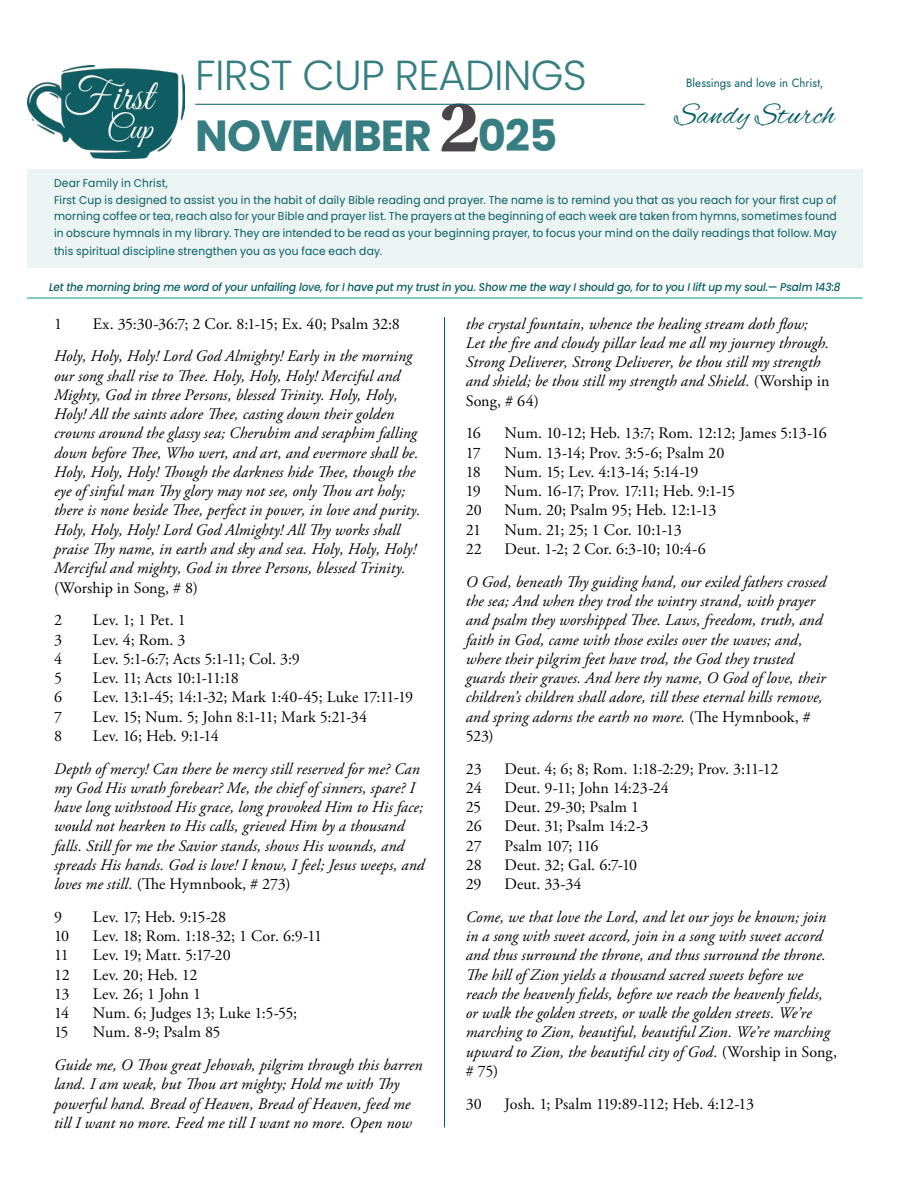
<style>
.page{position:relative;width:918px;height:1188px;background:#fff}
.page>*{position:absolute;margin:0;border:0;box-sizing:border-box;transform-origin:0 0}
.t1{font:700 43.5px "Poppins";letter-spacing:-.02em;color:#377e82}
.t2{font:300 42px "Poppins";letter-spacing:-.02em;color:#377e82}
.t3{font:31.5px "Alex Brush";letter-spacing:.025em;color:#055e63;scale:.95 1}
.t4{font:italic 16.05px/19.2px "Adobe Garamond Pro";letter-spacing:.005em;color:#000}
.t5{font:16.05px/32.7px "Adobe Garamond Pro";letter-spacing:-.005em;color:#000}
.t6{font:16.05px "Adobe Garamond Pro";letter-spacing:.015em;color:#000}
.t7{font:16.05px "Adobe Garamond Pro";letter-spacing:-.03em;color:#000}
.t8{font:16.05px "Adobe Garamond Pro";letter-spacing:-.025em;color:#000}
.t9{font:italic 12px "Renner";letter-spacing:.01em;color:#055e63;scale:.95 1}
.t10{font:11.25px/16.5px "Poppins";letter-spacing:.015em;color:#055e63;scale:.95 1}
.t11{font:italic 500 11.25px "Poppins";letter-spacing:-.01em;color:#055e63;scale:.93 1}
.s1{font-family:"Utopia Std";font-size:75px;color:#49454a}
.s2{font-style:normal}
</style>
<div class="page">
<div style="left:27px;top:170px;width:836px;height:98px;background:#ebf3f3"></div>
<hr style="left:444px;top:317px;width:1px;height:811px;background:#055e63">
<hr style="left:27px;top:298px;width:836px;height:1px;background:#009594">
<img style="left:27px;top:65px;width:158px;height:93px">
<hr style="left:195px;top:104px;width:450px;height:1px;background:#055e63">
<h2 class="t2" style="left:195px;top:51px;width:393px">FIRST CUP READINGS</h2>
<h1 class="t1" style="left:195px;top:111px;width:364px">NOVEMBER <span class="s1">2</span>025</h1>
<p class="t9" style="left:686px;top:75px;width:146px">Blessings and love in Christ,</p>
<h3 class="t3" style="left:675px;top:97px;width:170px">Sandy Sturch</h3>
<p class="t10" style="left:54px;top:175px;width:825px">Dear Family in Christ,<br>First Cup is designed to assist you in the habit of daily Bible reading and prayer. The name is to remind you that as you reach for your first cup of morning coffee or tea, reach also for your Bible and prayer list. The prayers at the beginning of each week are taken from hymns, sometimes found in obscure hymnals in my library. They are intended to be read as your beginning prayer, to focus your mind on the daily readings that follow. May</p>
<p class="t10" style="left:54px;top:242px;width:347px">this spiritual discipline strengthen you as you face each day.</p>
<p class="t11" style="left:49px;top:280px;width:853px">Let the morning bring me word of your unfailing love, for I have put my trust in you. Show me the way I should go, for to you I lift up my soul.— Psalm 143:8</p>
<p class="t5" style="left:54px;top:308px;width:10px">1</p>
<p class="t5" style="left:93px;top:308px;width:309px">Ex. 35:30-36:7; 2 Cor. 8:1-15; Ex. 40; Psalm 32:8</p>
<p class="t4" style="left:54px;top:347px;width:368px">Holy, Holy, Holy! Lord God Almighty! Early in the morning our song shall rise to Thee. Holy, Holy, Holy! Merciful and Mighty, God in three Persons, blessed Trinity. Holy, Holy, Holy! All the saints adore Thee, casting down their golden crowns around the glassy sea; Cherubim and seraphim falling down before Thee, Who wert, and art, and evermore shall be.<br>Holy, Holy, Holy! Though the darkness hide Thee, though the eye of sinful man Thy glory may not see, only Thou art holy; there is none beside Thee, perfect in power, in love and purity.<br>Holy, Holy, Holy! Lord God Almighty! All Thy works shall praise Thy name, in earth and sky and sea. Holy, Holy, Holy!<br>Merciful and mighty, God in three Persons, blessed Trinity.</p>
<p class="t5" style="left:54px;top:572px;width:146px">(Worship in Song, # 8)<br>2</p>
<p class="t4" style="left:466px;top:314px;width:365px">the crystal fountain, whence the healing stream doth flow; Let the fire and cloudy pillar lead me all my journey through.<br>Strong Deliverer, Strong Deliverer, be thou still my strength and shield; be thou still my strength and Shield. <span class="s2">(Worship in Song, # 64)</span></p>
<p class="t5" style="left:466px;top:418px;width:17px">16</p>
<p class="t5" style="left:505px;top:418px;width:324px">Num. 10-12; Heb. 13:7; Rom. 12:12; James 5:13-16</p>
<p class="t5" style="left:466px;top:437px;width:17px">17</p>
<p class="t5" style="left:505px;top:437px;width:221px">Num. 13-14; Prov. 3:5-6; Psalm 20</p>
<p class="t5" style="left:466px;top:456px;width:17px">18</p>
<p class="t7" style="left:505px;top:462px;width:195px">Num. 15; Lev. 4:13-14; 5:14-19</p>
<p class="t5" style="left:466px;top:475px;width:16px">19</p>
<p class="t5" style="left:505px;top:475px;width:232px">Num. 16-17; Prov. 17:11; Heb. 9:1-15</p>
<p class="t5" style="left:466px;top:495px;width:18px">20</p>
<p class="t5" style="left:505px;top:495px;width:213px">Num. 20; Psalm 95; Heb. 12:1-13</p>
<p class="t5" style="left:466px;top:514px;width:17px">21</p>
<p class="t8" style="left:505px;top:520px;width:179px">Num. 21; 25; 1 Cor. 10:1-13</p>
<p class="t5" style="left:466px;top:533px;width:18px">22</p>
<p class="t5" style="left:505px;top:533px;width:203px">Deut. 1-2; 2 Cor. 6:3-10; 10:4-6</p>
<p class="t4" style="left:466px;top:572px;width:362px">O God, beneath Thy guiding hand, our exiled fathers crossed the sea; And when they trod the wintry strand, with prayer and psalm they worshipped Thee. Laws, freedom, truth, and faith in God, came with those exiles over the waves; and, where their pilgrim feet have trod, the God they trusted guards their graves. And here thy name, O God of love, their children’s children shall adore, till these eternal hills remove, and spring adorns the earth no more. <span class="s2">(The Hymnbook, # 523)</span></p>
<p class="t5" style="left:466px;top:753px;width:18px">23</p>
<p class="t5" style="left:505px;top:753px;width:275px">Deut. 4; 6; 8; Rom. 1:18-2:29; Prov. 3:11-12</p>
<p class="t5" style="left:466px;top:772px;width:17px">24</p>
<p class="t5" style="left:505px;top:772px;width:166px">Deut. 9-11; John 14:23-24</p>
<p class="t5" style="left:466px;top:791px;width:17px">25</p>
<p class="t5" style="left:505px;top:791px;width:136px">Deut. 29-30; Psalm 1</p>
<p class="t5" style="left:466px;top:810px;width:18px">26</p>
<p class="t5" style="left:505px;top:810px;width:145px">Deut. 31; Psalm 14:2-3</p>
<p class="t5" style="left:466px;top:830px;width:17px">27</p>
<p class="t5" style="left:505px;top:830px;width:96px">Psalm 107; 116</p>
<p class="t5" style="left:466px;top:849px;width:18px">28</p>
<p class="t5" style="left:505px;top:849px;width:134px">Deut. 32; Gal. 6:7-10</p>
<p class="t5" style="left:466px;top:868px;width:17px">29</p>
<p class="t5" style="left:505px;top:868px;width:78px">Deut. 33-34</p>
<p class="t4" style="left:466px;top:908px;width:373px">Come, we that love the Lord, and let our joys be known; join in a song with sweet accord, join in a song with sweet accord and thus surround the throne, and thus surround the throne.<br>The hill of Zion yields a thousand sacred sweets before we reach the heavenly fields, before we reach the heavenly fields, or walk the golden streets, or walk the golden streets. We’re marching to Zion, beautiful, beautiful Zion. We’re marching upward to Zion, the beautiful city of God. <span class="s2">(Worship in Song, # 75)</span></p>
<p class="t5" style="left:466px;top:1088px;width:18px">30</p>
<p class="t5" style="left:505px;top:1088px;width:251px">Josh. 1; Psalm 119:89-112; Heb. 4:12-13</p>
<p class="t5" style="left:93px;top:604px;width:94px">Lev. 1; 1 Pet. 1</p>
<p class="t5" style="left:54px;top:624px;width:10px">3</p>
<p class="t5" style="left:93px;top:624px;width:94px">Lev. 4; Rom. 3</p>
<p class="t5" style="left:54px;top:643px;width:10px">4</p>
<p class="t6" style="left:93px;top:649px;width:209px">Lev. 5:1-6:7; Acts 5:1-11; Col. 3:9</p>
<p class="t5" style="left:54px;top:662px;width:10px">5</p>
<p class="t5" style="left:93px;top:662px;width:147px">Lev. 11; Acts 10:1-11:18</p>
<p class="t5" style="left:54px;top:681px;width:10px">6</p>
<p class="t5" style="left:93px;top:681px;width:322px">Lev. 13:1-45; 14:1-32; Mark 1:40-45; Luke 17:11-19</p>
<p class="t5" style="left:54px;top:701px;width:10px">7</p>
<p class="t5" style="left:93px;top:701px;width:276px">Lev. 15; Num. 5; John 8:1-11; Mark 5:21-34</p>
<p class="t5" style="left:54px;top:720px;width:10px">8</p>
<p class="t5" style="left:93px;top:720px;width:127px">Lev. 16; Heb. 9:1-14</p>
<p class="t4" style="left:54px;top:759px;width:372px">Depth of mercy! Can there be mercy still reserved for me? Can my God His wrath forebear? Me, the chief of sinners, spare? I have long withstood His grace, long provoked Him to His face; would not hearken to His calls, grieved Him by a thousand falls. Still for me the Savior stands, shows His wounds, and spreads His hands. God is love! I know, I feel; Jesus weeps, and loves me still. <span class="s2">(The Hymnbook, # 273)</span></p>
<p class="t5" style="left:54px;top:901px;width:10px">9</p>
<p class="t5" style="left:93px;top:901px;width:135px">Lev. 17; Heb. 9:15-28</p>
<p class="t5" style="left:54px;top:920px;width:17px">10</p>
<p class="t5" style="left:93px;top:920px;width:231px">Lev. 18; Rom. 1:18-32; 1 Cor. 6:9-11</p>
<p class="t5" style="left:54px;top:940px;width:16px">11</p>
<p class="t5" style="left:93px;top:940px;width:139px">Lev. 19; Matt. 5:17-20</p>
<p class="t5" style="left:54px;top:959px;width:17px">12</p>
<p class="t5" style="left:93px;top:959px;width:106px">Lev. 20; Heb. 12</p>
<p class="t5" style="left:54px;top:978px;width:17px">13</p>
<p class="t5" style="left:93px;top:978px;width:110px">Lev. 26; 1 John 1</p>
<p class="t5" style="left:54px;top:997px;width:17px">14</p>
<p class="t5" style="left:93px;top:997px;width:206px">Num. 6; Judges 13; Luke 1:5-55;</p>
<p class="t5" style="left:54px;top:1017px;width:16px">15</p>
<p class="t5" style="left:93px;top:1017px;width:129px">Num. 8-9; Psalm 85</p>
<p class="t4" style="left:54px;top:1056px;width:370px">Guide me, O Thou great Jehovah, pilgrim through this barren land. I am weak, but Thou art mighty; Hold me with Thy powerful hand. Bread of Heaven, Bread of Heaven, feed me till I want no more. Feed me till I want no more. Open now</p>
</div>
